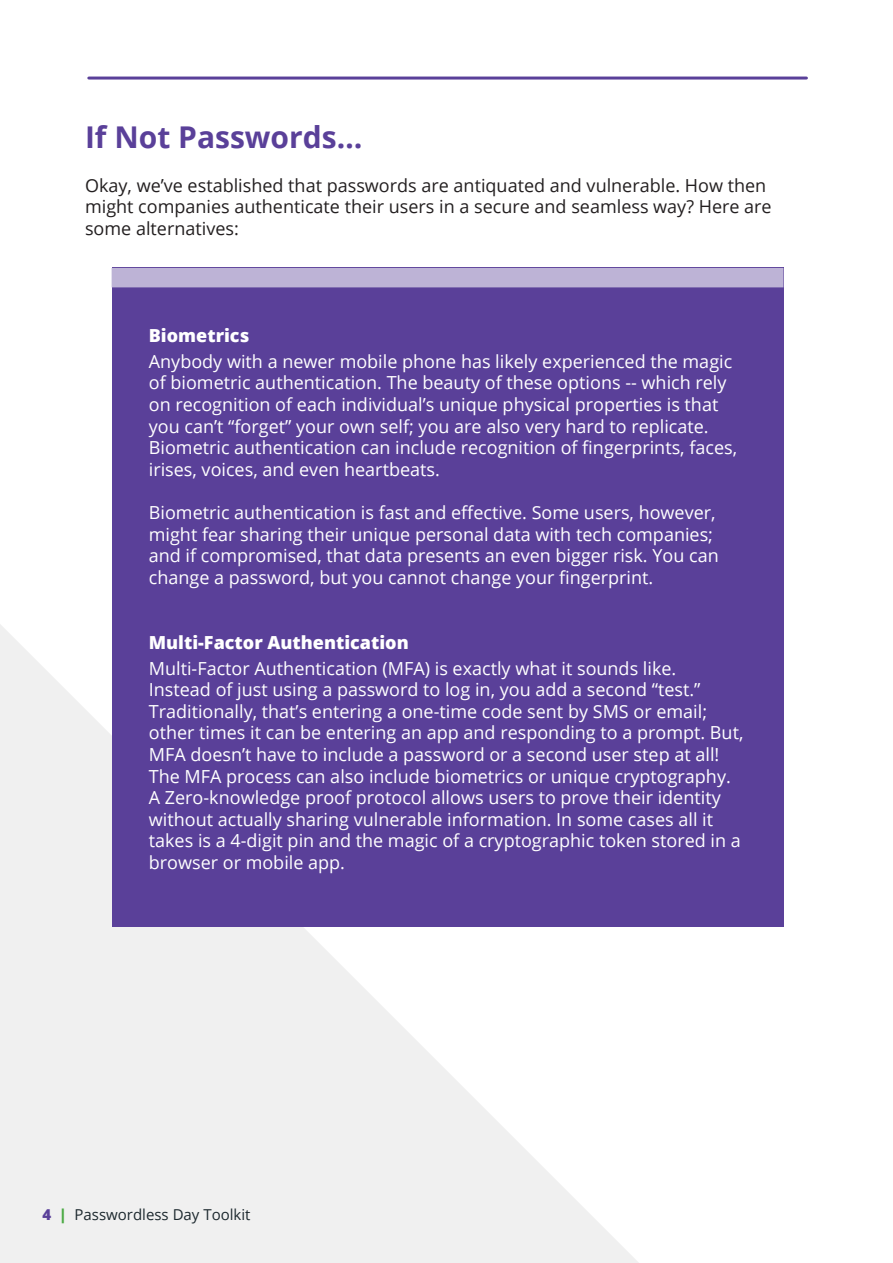
<style>
.page{position:relative;width:893px;height:1263px;background:#fff}
.page>*{position:absolute;margin:0;border:0;box-sizing:border-box;transform-origin:0 0}
.t1{font:700 30px "Open Sans";color:#5a4099}
.t2{font:18px/21.6px "Open Sans";color:#fff}
.t3{font:18px/21.6px "Open Sans";color:#231f20}
.t4{font:800 18px "Open Sans";color:#fff}
.t5{font:15px "Open Sans";color:#1c282e}
.s1{font-weight:800;color:#5a4099}
.s2{font-weight:800;color:#49a942}
</style>
<div class="page">
<svg style="left:0;top:624px;width:639px;height:639px;fill:#f0f0f0"></svg>
<div style="left:112px;top:268px;width:671px;height:659px;background:#5a4099"></div>
<hr style="left:89px;top:77px;width:717px;height:3px;background:#5a4099">
<div style="left:112px;top:268px;width:671px;height:19px;background:#bdb3d6"></div>
<p class="t1" style="left:85px;top:116px;width:279px">If Not Passwords…</p>
<p class="t3" style="left:85px;top:174px;width:688px">Okay, we’ve established that passwords are antiquated and vulnerable. How then might companies authenticate their users in a secure and seamless way? Here are some alternatives:</p>
<p class="t4" style="left:149px;top:322px;width:102px">Biometrics</p>
<p class="t2" style="left:149px;top:350px;width:590px">Anybody with a newer mobile phone has likely experienced the magic of biometric authentication. The beauty of these options -- which rely on recognition of each individual’s unique physical properties is that you can’t “forget” your own self; you are also very hard to replicate.<br>Biometric authentication can include recognition of fingerprints, faces, irises, voices, and even heartbeats.</p>
<p class="t2" style="left:149px;top:501px;width:571px">Biometric authentication is fast and effective. Some users, however, might fear sharing their unique personal data with tech companies; and if compromised, that data presents an even bigger risk. You can change a password, but you cannot change your fingerprint.</p>
<p class="t4" style="left:149px;top:628px;width:261px">Multi-Factor Authentication</p>
<p class="t2" style="left:149px;top:657px;width:596px">Multi-Factor Authentication (MFA) is exactly what it sounds like.<br>Instead of just using a password to log in, you add a second “test.” Traditionally, that’s entering a one-time code sent by SMS or email; other times it can be entering an app and responding to a prompt. But, MFA doesn’t have to include a password or a second user step at all!<br>The MFA process can also include biometrics or unique cryptography.<br>A Zero-knowledge proof protocol allows users to prove their identity without actually sharing vulnerable information. In some cases all it takes is a 4-digit pin and the magic of a cryptographic token stored in a browser or mobile app.</p>
<p class="t5" style="left:43px;top:1204px;width:210px"><span class="s1">4</span> <span class="s2">|</span> Passwordless Day Toolkit</p>
</div>
